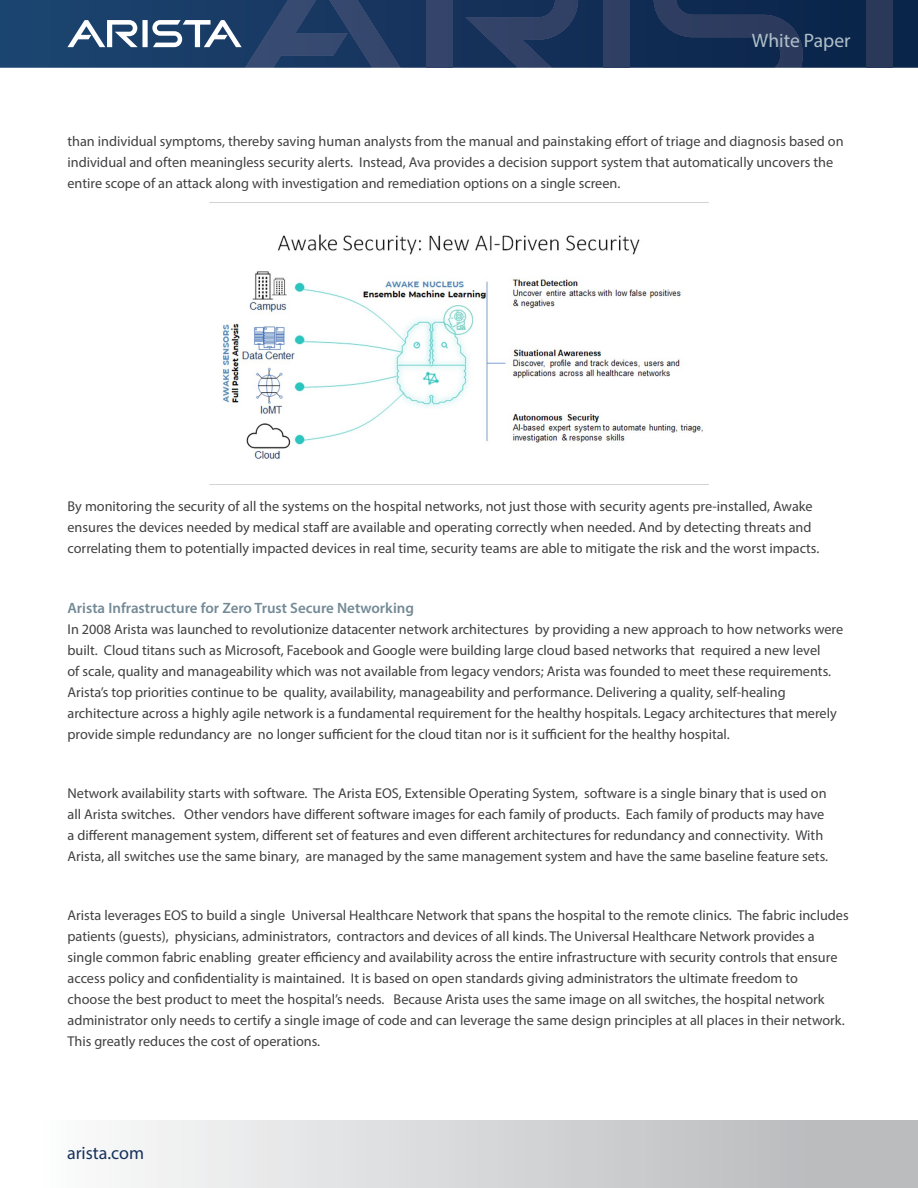
<style>
.page{position:relative;width:918px;height:1188px;background:#fff}
.page>*{position:absolute;margin:0;border:0;box-sizing:border-box;transform-origin:0 0}
.t1{font:19.5px "Myriad Pro";color:#b1c0c9}
.t2{font:18px "Myriad Pro";color:#16325c}
.t3{font:600 15px "Myriad Pro";color:#748a96}
.t4{font:14.25px/21px "Myriad Pro";color:#414042}
</style>
<div class="page">
<svg style="left:0;top:0;width:918px;height:68px;background:#13325a"></svg>
<div style="left:426px;top:0;width:26px;height:68px;background:#34446a"></div>
<svg style="left:465px;top:0;width:113px;height:68px;background:#22385f"></svg>
<svg style="left:67px;top:0;width:333px;height:68px;background:#334f75"></svg>
<div style="left:604px;top:0;width:26px;height:68px;background:#2f3f63"></div>
<svg style="left:654px;top:0;width:149px;height:68px;background:#1a3156"></svg>
<div style="left:867px;top:0;width:26px;height:68px;background:#2a385a"></div>
<div style="left:0;top:1120px;width:918px;height:68px;background:linear-gradient(to right,#fff,#b3b5b7)"></div>
<img style="left:209px;top:202px;width:500px;height:283px">
<h1 class="t1" style="left:752px;top:29px;width:100px">White Paper</h1>
<p class="t4" style="left:68px;top:130px;width:778px">than individual symptoms, thereby saving human analysts from the manual and painstaking effort of triage and diagnosis based on individual and often meaningless security alerts. Instead, Ava provides a decision support system that automatically uncovers the entire scope of an attack along with investigation and remediation options on a single screen.</p>
<p class="t4" style="left:68px;top:496px;width:753px">By monitoring the security of all the systems on the hospital networks, not just those with security agents pre-installed, Awake ensures the devices needed by medical staff are available and operating correctly when needed. And by detecting threats and correlating them to potentially impacted devices in real time, security teams are able to mitigate the risk and the worst impacts.</p>
<p class="t3" style="left:68px;top:598px;width:348px">Arista Infrastructure for Zero Trust Secure Networking</p>
<p class="t4" style="left:68px;top:618px;width:777px">In 2008 Arista was launched to revolutionize datacenter network architectures by providing a new approach to how networks were built. Cloud titans such as Microsoft, Facebook and Google were building large cloud based networks that required a new level<br>of scale, quality and manageability which was not available from legacy vendors; Arista was founded to meet these requirements.<br>Arista’s top priorities continue to be quality, availability, manageability and performance. Delivering a quality, self-healing architecture across a highly agile network is a fundamental requirement for the healthy hospitals. Legacy architectures that merely provide simple redundancy are no longer sufficient for the cloud titan nor is it sufficient for the healthy hospital.</p>
<p class="t4" style="left:68px;top:782px;width:762px">Network availability starts with software. The Arista EOS, Extensible Operating System, software is a single binary that is used on all Arista switches. Other vendors have different software images for each family of products. Each family of products may have a different management system, different set of features and even different architectures for redundancy and connectivity. With Arista, all switches use the same binary, are managed by the same management system and have the same baseline feature sets.</p>
<p class="t4" style="left:68px;top:905px;width:783px">Arista leverages EOS to build a single Universal Healthcare Network that spans the hospital to the remote clinics. The fabric includes patients (guests), physicians, administrators, contractors and devices of all kinds. The Universal Healthcare Network provides a single common fabric enabling greater efficiency and availability across the entire infrastructure with security controls that ensure access policy and confidentiality is maintained. It is based on open standards giving administrators the ultimate freedom to<br>choose the best product to meet the hospital’s needs. Because Arista uses the same image on all switches, the hospital network administrator only needs to certify a single image of code and can leverage the same design principles at all places in their network.<br>This greatly reduces the cost of operations.</p>
<p class="t2" style="left:67px;top:1142px;width:79px">arista.com</p>
</div>
